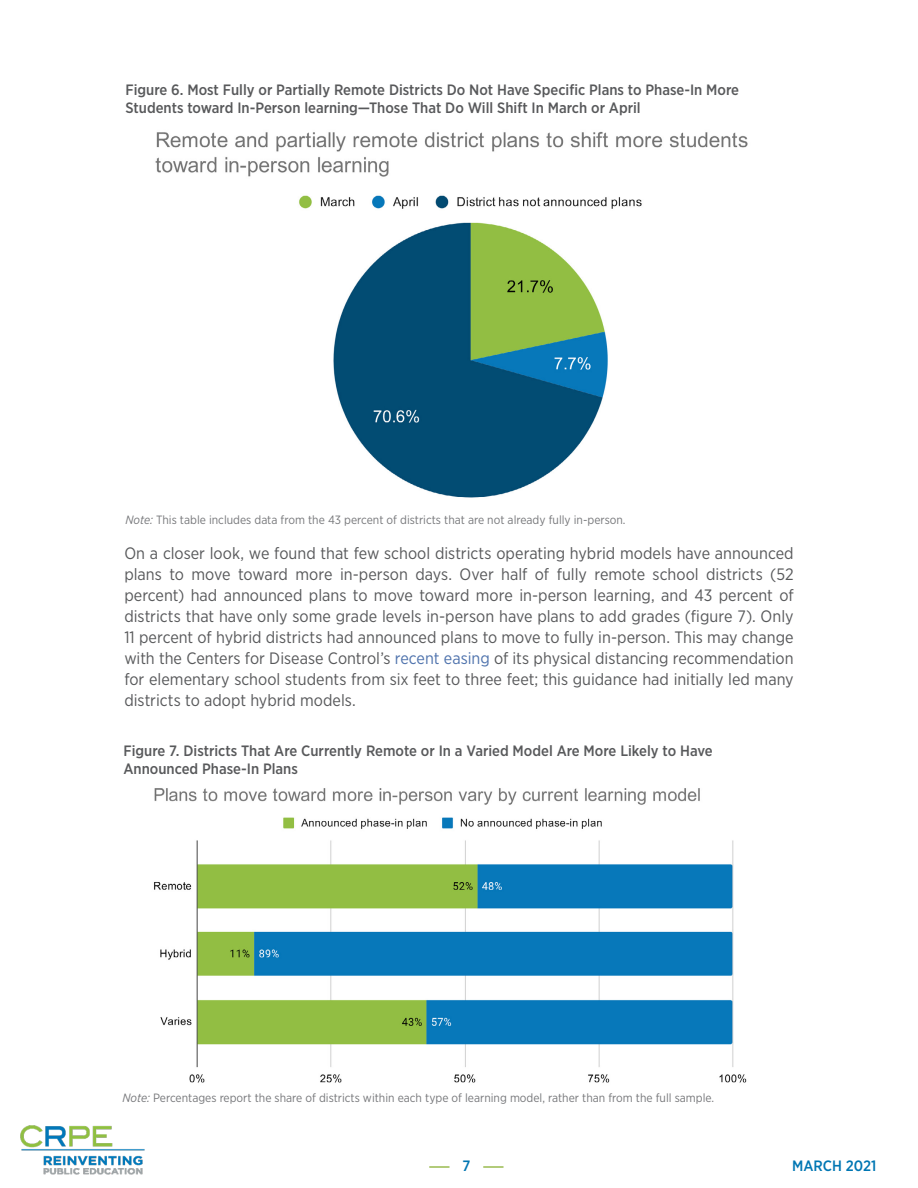
<style>
.page{position:relative;width:918px;height:1188px;background:#fff}
.page>*{position:absolute;margin:0;border:0;box-sizing:border-box;transform-origin:0 0}
.t1{font:16.5px/21px "Gotham Narrow";color:#58595b;text-align:justify}
.t2{font:500 15px/18px "Gotham Narrow";color:#58595b}
.t3{font:500 15px "Gotham Narrow";color:#0076b3}
.t4{font:500 15px "Gotham Narrow";color:#0075b2}
.t5{font:12px "Gotham Narrow";color:#77787b}
.s1{font-style:italic}
.s2{color:#4f73ad}
</style>
<div class="page">
<hr style="left:483px;top:1166px;width:21px;height:2px;background:#9aba4f">
<hr style="left:429px;top:1166px;width:21px;height:2px;background:#9aba4f">
<img style="left:20px;top:1125px;width:125px;height:50px">
<img style="left:155px;top:131px;width:593px;height:367px">
<img style="left:154px;top:788px;width:593px;height:295px">
<p class="t2" style="left:125px;top:80px;width:615px">Figure 6. Most Fully or Partially Remote Districts Do Not Have Specific Plans to Phase-In More<br>Students toward In-Person learning—Those That Do Will Shift In March or April</p>
<p class="t5" style="left:125px;top:512px;width:502px"><span class="s1">Note:</span> This table includes data from the 43 percent of districts that are not already fully in-person.</p>
<p class="t1" style="left:124px;top:543px;width:671px">On a closer look, we found that few school districts operating hybrid models have announced plans to move toward more in-person days. Over half of fully remote school districts (52 percent) had announced plans to move toward more in-person learning, and 43 percent of districts that have only some grade levels in-person have plans to add grades (figure 7). Only 11 percent of hybrid districts had announced plans to move to fully in-person. This may change with the Centers for Disease Control’s <span class="s2">recent easing</span> of its physical distancing recommendation for elementary school students from six feet to three feet; this guidance had initially led many districts to adopt hybrid models.</p>
<p class="t2" style="left:123px;top:742px;width:591px">Figure 7. Districts That Are Currently Remote or In a Varied Model Are More Likely to Have<br>Announced Phase-In Plans</p>
<p class="t5" style="left:122px;top:1091px;width:593px"><span class="s1">Note:</span> Percentages report the share of districts within each type of learning model, rather than from the full sample.</p>
<p class="t4" style="left:463px;top:1157px;width:9px">7</p>
<p class="t3" style="left:792px;top:1156px;width:86px">MARCH 2021</p>
<p class="t3" style="left:810px;top:1157px;width:69px">MAY 2020</p>
</div>
